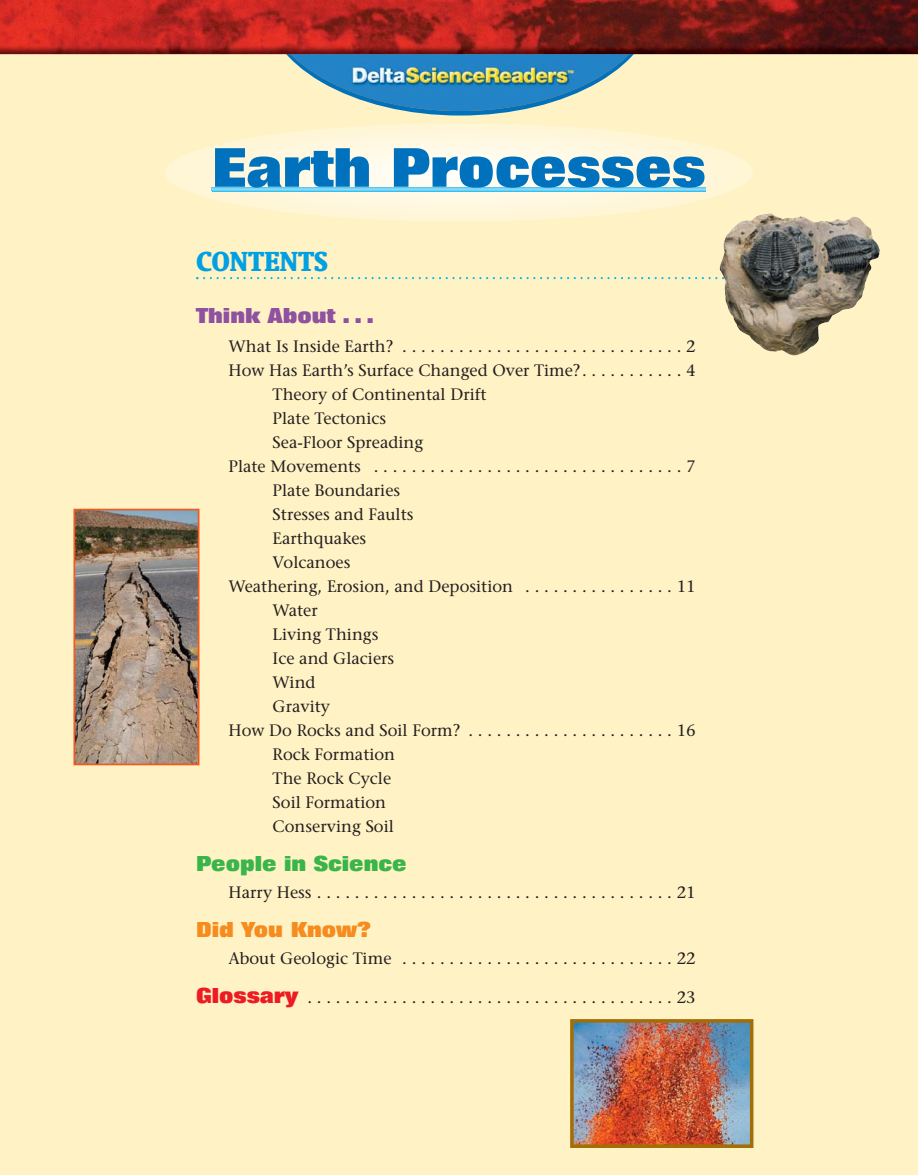
<style>
.page{position:relative;width:918px;height:1175px;background:#fff}
.page>*{position:absolute;margin:0;border:0;box-sizing:border-box;transform-origin:0 0}
.t1{font:800 54px "Folio";color:#0071bc}
.t2{font:700 condensed 31.5px "Oranda BT";color:#00a0e3}
.t3{font:800 21px "Folio";color:#39b54a}
.t4{font:800 21px "Folio";color:#8e52a1}
.t5{font:800 21px "Folio";color:#f68b1e}
.t6{font:16.5px "Stone Serif";color:#231f20}
.s1{font-family:"Folio";font-weight:800;font-size:21px;color:#ed1c24}
</style>
<div class="page">
<div style="left:0;top:38px;width:918px;height:1136px;background:#fff2c4"></div>
<svg style="left:173px;top:124px;width:572px;height:97px"></svg>
<svg style="left:178px;top:125px;width:562px;height:95px"></svg>
<svg style="left:184px;top:126px;width:550px;height:93px"></svg>
<svg style="left:190px;top:127px;width:538px;height:91px"></svg>
<svg style="left:196px;top:128px;width:526px;height:89px;fill:#fff5d4"></svg>
<svg style="left:202px;top:129px;width:514px;height:87px;fill:#fff6d5"></svg>
<svg style="left:208px;top:130px;width:502px;height:85px;background:#fcf7e0"></svg>
<hr style="left:212px;top:187px;width:494px;height:4px;background:#53caf5;border-radius:2px">
<hr style="left:212px;top:188px;width:494px;height:3px;background:#58cbf5;border-radius:2px">
<hr style="left:212px;top:188px;width:494px;height:2px;background:#7bd3f7">
<hr style="left:212px;top:189px;width:494px;height:1px;background:#8cd7f8">
<svg style="left:406px;top:111px;width:108px;height:5px"></svg>
<svg style="left:196px;top:277px;width:522px;height:2px"></svg>
<img style="left:76px;top:511px;width:120px;height:251px">
<div style="left:73px;top:508px;width:126px;height:257px;border:2px solid #f15a22"></div>
<img style="left:288px;top:56px;width:344px;height:55px">
<img style="left:0;top:0;width:918px;height:56px">
<img style="left:720px;top:213px;width:160px;height:143px">
<img style="left:575px;top:1024px;width:173px;height:119px">
<div style="left:570px;top:1019px;width:183px;height:129px;border:4px solid #a46e07"></div>
<h1 class="t1" style="left:212px;top:148px;width:495px">Earth Processes</h1>
<h2 class="t2" style="left:196px;top:248px;width:133px">CONTENTS</h2>
<p class="t4" style="left:196px;top:308px;width:180px">Think About . . .</p>
<p class="t6" style="left:229px;top:340px;width:469px">What Is Inside Earth? . . . . . . . . . . . . . . . . . . . . . . . . . . . . . . 2</p>
<p class="t6" style="left:229px;top:364px;width:469px">How Has Earth’s Surface Changed Over Time? . . . . . . . . . . . 4</p>
<p class="t6" style="left:273px;top:388px;width:216px">Theory of Continental Drift</p>
<p class="t6" style="left:273px;top:412px;width:115px">Plate Tectonics</p>
<p class="t6" style="left:273px;top:436px;width:152px">Sea-Floor Spreading</p>
<p class="t6" style="left:229px;top:460px;width:469px">Plate Movements . . . . . . . . . . . . . . . . . . . . . . . . . . . . . . . . . 7</p>
<p class="t6" style="left:273px;top:484px;width:129px">Plate Boundaries</p>
<p class="t6" style="left:273px;top:508px;width:142px">Stresses and Faults</p>
<p class="t6" style="left:273px;top:532px;width:95px">Earthquakes</p>
<p class="t6" style="left:273px;top:556px;width:79px">Volcanoes</p>
<p class="t6" style="left:229px;top:580px;width:469px">Weathering, Erosion, and Deposition . . . . . . . . . . . . . . . . 11</p>
<p class="t6" style="left:273px;top:604px;width:47px">Water</p>
<p class="t6" style="left:273px;top:628px;width:107px">Living Things</p>
<p class="t6" style="left:273px;top:652px;width:123px">Ice and Glaciers</p>
<p class="t6" style="left:273px;top:676px;width:44px">Wind</p>
<p class="t6" style="left:273px;top:700px;width:59px">Gravity</p>
<p class="t6" style="left:229px;top:724px;width:469px">How Do Rocks and Soil Form? . . . . . . . . . . . . . . . . . . . . . . 16</p>
<p class="t6" style="left:273px;top:748px;width:124px">Rock Formation</p>
<p class="t6" style="left:273px;top:772px;width:120px">The Rock Cycle</p>
<p class="t6" style="left:273px;top:796px;width:115px">Soil Formation</p>
<p class="t6" style="left:273px;top:820px;width:123px">Conserving Soil</p>
<p class="t3" style="left:196px;top:856px;width:212px">People in Science</p>
<p class="t6" style="left:229px;top:886px;width:469px">Harry Hess . . . . . . . . . . . . . . . . . . . . . . . . . . . . . . . . . . . . . . 21</p>
<p class="t5" style="left:196px;top:922px;width:177px">Did You Know?</p>
<p class="t6" style="left:229px;top:952px;width:469px">About Geologic Time . . . . . . . . . . . . . . . . . . . . . . . . . . . . . 22</p>
<p class="t6" style="left:196px;top:991px;width:501px"><span class="s1">Glossary</span> . . . . . . . . . . . . . . . . . . . . . . . . . . . . . . . . . . . . . . . 23</p>
</div>
